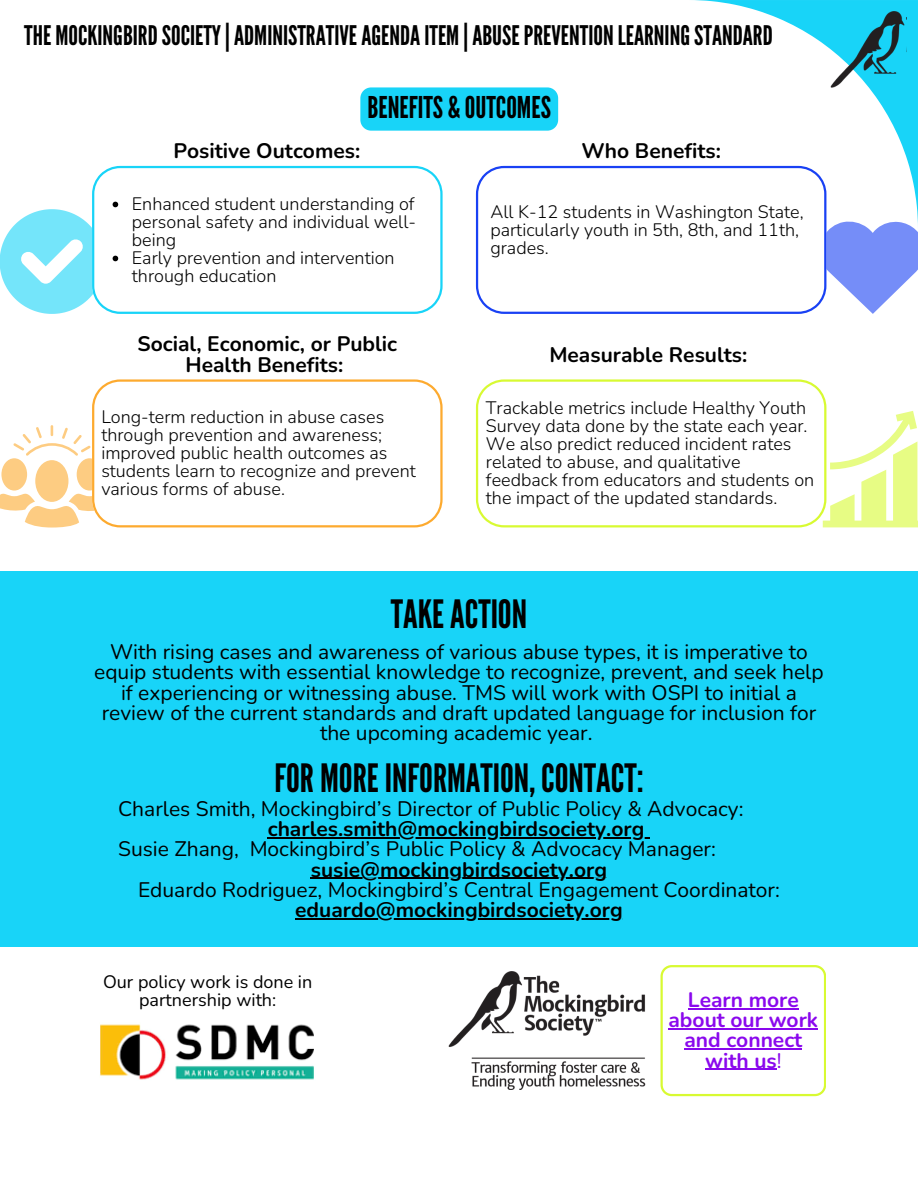
<style>
.page{position:relative;width:918px;height:1188px;background:#fff}
.page>*{position:absolute;margin:0;border:0;box-sizing:border-box;transform-origin:0 0}
.t1{font:39px "League Gothic";color:#000}
.t2{font:30px "League Gothic";color:#000}
.t3{font:27px "League Gothic";color:#000}
.t4{font:21px/20.2px "Nunito";color:#000;text-align:center}
.t5{font:700 21px/20.2px "Nunito";color:#000;text-align:center}
.t6{font:700 21px/20.2px "Nunito";color:#8a08ed;text-align:center}
.t7{font:300 18px/18px "Nunito";color:#000}
.t8{font:18px/18px "Nunito";color:#000;text-align:center}
.s1{font-weight:700}
.s2{font-weight:400}
</style>
<div class="page">
<svg style="left:826px;top:411px;width:92px;height:116px"></svg>
<svg style="left:476px;top:379px;width:350px;height:148px"></svg>
<svg style="left:0;top:209px;width:92px;height:105px"></svg>
<svg style="left:92px;top:166px;width:351px;height:148px"></svg>
<svg style="left:13px;top:425px;width:78px;height:31px"></svg>
<div style="left:35px;top:460px;width:33px;height:42px;background:#fdcc82;border-radius:50%"></div>
<div style="left:1px;top:458px;width:26px;height:33px;background:#fdcc82;border-radius:50%"></div>
<div style="left:77px;top:458px;width:25px;height:33px;background:#fdcc82;border-radius:50%"></div>
<svg style="left:0;top:491px;width:92px;height:36px"></svg>
<svg style="left:92px;top:379px;width:351px;height:148px"></svg>
<svg style="left:826px;top:229px;width:92px;height:85px"></svg>
<svg style="left:476px;top:166px;width:350px;height:148px"></svg>
<svg style="left:689px;top:0;width:229px;height:229px"></svg>
<img style="left:831px;top:11px;width:75px;height:77px">
<div style="left:0;top:571px;width:918px;height:375px;background:#18d4f8"></div>
<div style="left:360px;top:87px;width:198px;height:44px;background:#18d4f8;border-radius:11px"></div>
<svg style="left:113px;top:202px;width:5px;height:5px"></svg>
<svg style="left:113px;top:256px;width:5px;height:5px"></svg>
<img style="left:448px;top:972px;width:198px;height:118px">
<svg style="left:661px;top:965px;width:165px;height:131px"></svg>
<img style="left:100px;top:1024px;width:214px;height:56px">
<hr style="left:688px;top:1008px;width:111px;height:1px;background:#8a08ed">
<hr style="left:669px;top:1028px;width:149px;height:1px;background:#8a08ed">
<hr style="left:684px;top:1049px;width:118px;height:1px;background:#8a08ed">
<hr style="left:705px;top:1069px;width:72px;height:1px;background:#8a08ed">
<hr style="left:268px;top:837px;width:382px;height:1px;background:#000">
<hr style="left:311px;top:878px;width:296px;height:1px;background:#000">
<hr style="left:295px;top:918px;width:328px;height:1px;background:#000">
<p class="t3" style="left:24px;top:20px;width:750px">THE MOCKINGBIRDSOCIETY|ADMINISTRATIVEAGENDAITEM |ABUSEPREVENTIONLEARNINGSTANDARD</p>
<h3 class="t2" style="left:368px;top:90px;width:185px">BENEFITS &amp; OUTCOMES</h3>
<p class="t5" style="left:173px;top:141px;width:188px">Positive Outcomes:</p>
<p class="t5" style="left:582px;top:141px;width:141px">Who Benefits:</p>
<p class="t7" style="left:132px;top:195px;width:286px;text-align:justify">Enhanced student understanding of personal safety and individual well&shy;being</p>
<p class="t7" style="left:132px;top:249px;width:264px">Early prevention and intervention through education</p>
<p class="t7" style="left:490px;top:203px;width:315px">All K-12 students in Washington State, particularly youth in 5th, 8th, and 11th, grades.</p>
<h3 class="t5" style="left:138px;top:334px;width:261px">Social, Economic, or Public<br>Health Benefits:</h3>
<p class="t5" style="left:549px;top:345px;width:199px">Measurable Results:</p>
<p class="t7" style="left:101px;top:408px;width:316px">Long-term reduction in abuse cases through prevention and awareness; improved public health outcomes as students learn to recognize and prevent various forms of abuse.</p>
<h2 class="t7" style="left:486px;top:399px;width:330px">Trackable metrics include Healthy Youth Survey data done by the state each year.<br>We also predict reduced incident rates related to abuse, and qualitative feedback from educators and students on the impact of the updated standards.</h2>
<h3 class="t1" style="left:391px;top:592px;width:138px">TAKEACTION</h3>
<h3 class="t4" style="left:94px;top:642px;width:731px">With rising cases and awareness of various abuse types, it is imperative to equip students with essential knowledge to recognize, prevent, and seek help if experiencing or witnessing abuse. TMS will work with OSPI to initial a review of the current standards and draft updated language for inclusion for the upcoming academic year.</h3>
<p class="t1" style="left:274px;top:756px;width:371px">FOR MORE INFORMATION,CONTACT:</p>
<h4 class="t4" style="left:118px;top:799px;width:627px">Charles Smith, Mockingbird’s Director of Public Policy &amp; Advocacy:</h4>
<p class="t4" style="left:118px;top:819px;width:599px;text-align:left;text-indent:150px"><span class="s1">charles.smith@mockingbirdsociety.org<br></span>Susie Zhang, Mockingbird’s Public Policy &amp; Advocacy Manager:</p>
<p class="t4" style="left:138px;top:860px;width:643px"><span class="s1">susie@mockingbirdsociety.org<br></span>Eduardo Rodriguez, Mockingbird’s Central Engagement Coordinator:</p>
<p class="t5" style="left:295px;top:900px;width:329px">eduardo@mockingbirdsociety.org</p>
<h1 class="t8" style="left:103px;top:973px;width:211px">Our policy work is done in partnership with:</h1>
<h4 class="t6" style="left:669px;top:990px;width:151px">Learn more about our work and connect with us<span class="s2">!</span></h4>
</div>
